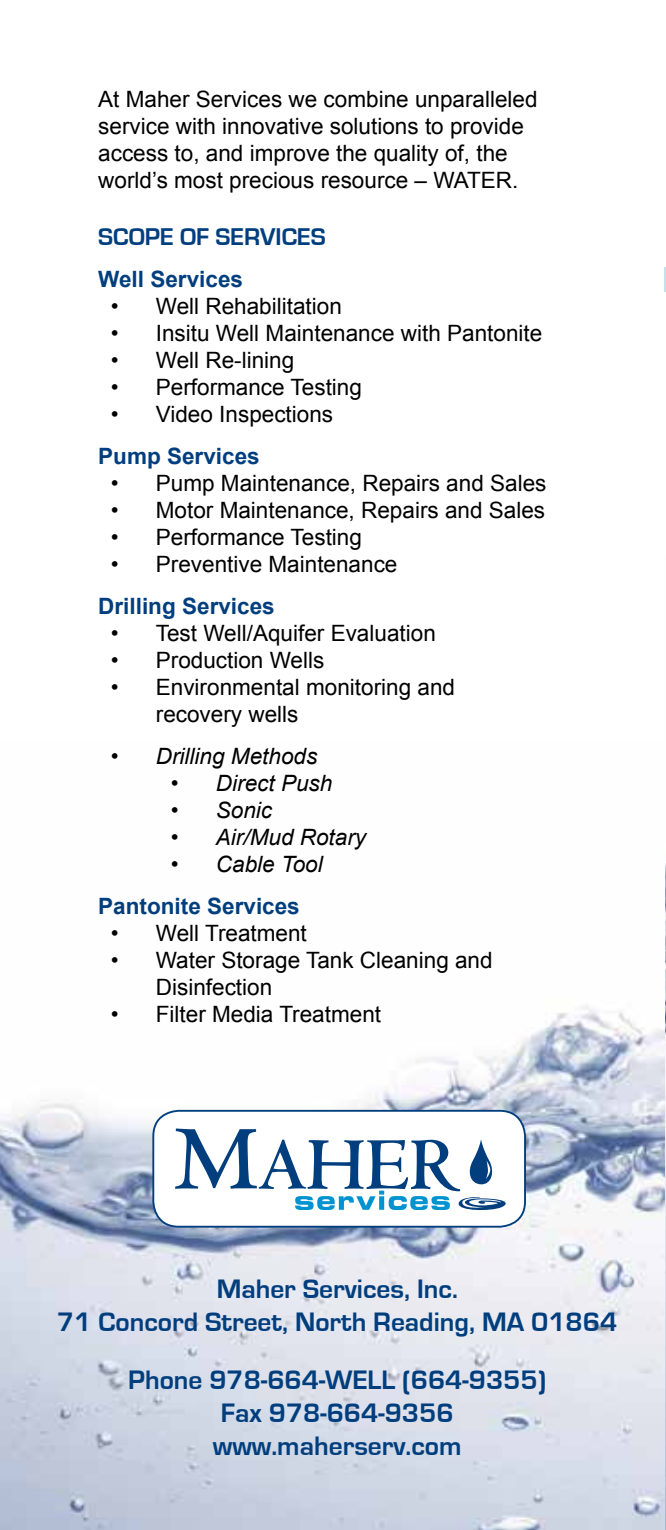
<style>
.page{position:relative;width:666px;height:1530px;background:#fff}
.page>*{position:absolute;margin:0;border:0;box-sizing:border-box;transform-origin:0 0}
.t1{font:700 27.5px/33px "Eurostile";color:#003e7e;text-align:center}
.t2{font:700 25px "Eurostile";color:#003e7e}
.t3{font:22.5px/27px "Arial";color:#000}
.t4{font:700 22.5px "Arial";color:#003e7e}
.t5{font:italic 22.5px "Arial";color:#000}
</style>
<div class="page">
<img style="left:664px;top:1030px;width:1px;height:500px">
<img style="left:1px;top:1005px;width:663px;height:525px">
<hr style="left:0;top:0;width:1px;height:1530px;background:#c3e2ed">
<svg style="left:664px;top:267px;width:1px;height:24px"></svg>
<div style="left:153px;top:1111px;width:371px;height:116px;background:#fff;border-radius:25px"></div>
<svg style="left:175px;top:1129px;width:330px;height:81px"></svg>
<div style="left:152px;top:1110px;width:373px;height:118px;border:2px solid #003e7e;border-radius:25px"></div>
<p class="t3" style="left:98px;top:86px;width:440px">At Maher Services we combine unparalleled service with innovative solutions to provide access to, and improve the quality of, the world’s most precious resource – WATER.</p>
<p class="t2" style="left:98px;top:223px;width:191px">Scope of services</p>
<p class="t4" style="left:98px;top:264px;width:146px">Well Services</p>
<p class="t3" style="left:111px;top:293px;width:232px">• Well Rehabilitation</p>
<p class="t3" style="left:111px;top:320px;width:433px">• Insitu Well Maintenance with Pantonite</p>
<p class="t3" style="left:111px;top:347px;width:185px">• Well Re-lining</p>
<p class="t3" style="left:111px;top:374px;width:252px">• Performance Testing</p>
<p class="t3" style="left:111px;top:401px;width:224px">• Video Inspections</p>
<p class="t4" style="left:98px;top:441px;width:163px">Pump Services</p>
<p class="t3" style="left:111px;top:470px;width:437px">• Pump Maintenance, Repairs and Sales</p>
<p class="t3" style="left:111px;top:497px;width:435px">• Motor Maintenance, Repairs and Sales</p>
<p class="t3" style="left:111px;top:524px;width:252px">• Performance Testing</p>
<p class="t3" style="left:111px;top:551px;width:288px">• Preventive Maintenance</p>
<p class="t4" style="left:98px;top:591px;width:178px">Drilling Services</p>
<p class="t3" style="left:111px;top:620px;width:326px">• Test Well/Aquifer Evaluation</p>
<p class="t3" style="left:111px;top:647px;width:215px">• Production Wells</p>
<p class="t3" style="left:156px;top:674px;width:300px;text-indent:-45px">• Environmental monitoring and recovery wells</p>
<p class="t5" style="left:111px;top:741px;width:208px">• Drilling Methods</p>
<p class="t5" style="left:171px;top:768px;width:163px">• Direct Push</p>
<p class="t5" style="left:171px;top:795px;width:103px">• Sonic</p>
<p class="t5" style="left:171px;top:822px;width:197px">• Air/Mud Rotary</p>
<p class="t5" style="left:171px;top:849px;width:153px">• Cable Tool</p>
<p class="t4" style="left:98px;top:891px;width:203px">Pantonite Services</p>
<p class="t3" style="left:111px;top:920px;width:197px">• Well Treatment</p>
<p class="t3" style="left:156px;top:947px;width:338px;text-indent:-45px">• Water Storage Tank Cleaning and<br>Disinfection</p>
<p class="t3" style="left:111px;top:1001px;width:272px">• Filter Media Treatment</p>
<p class="t1" style="left:57px;top:1273px;width:561px">Maher Services, Inc.<br>71 Concord Street, North Reading, MA 01864</p>
<p class="t1" style="left:128px;top:1364px;width:419px">Phone 978-664-WELL (664-9355)<br>Fax 978-664-9356 www.maherserv.com</p>
</div>
